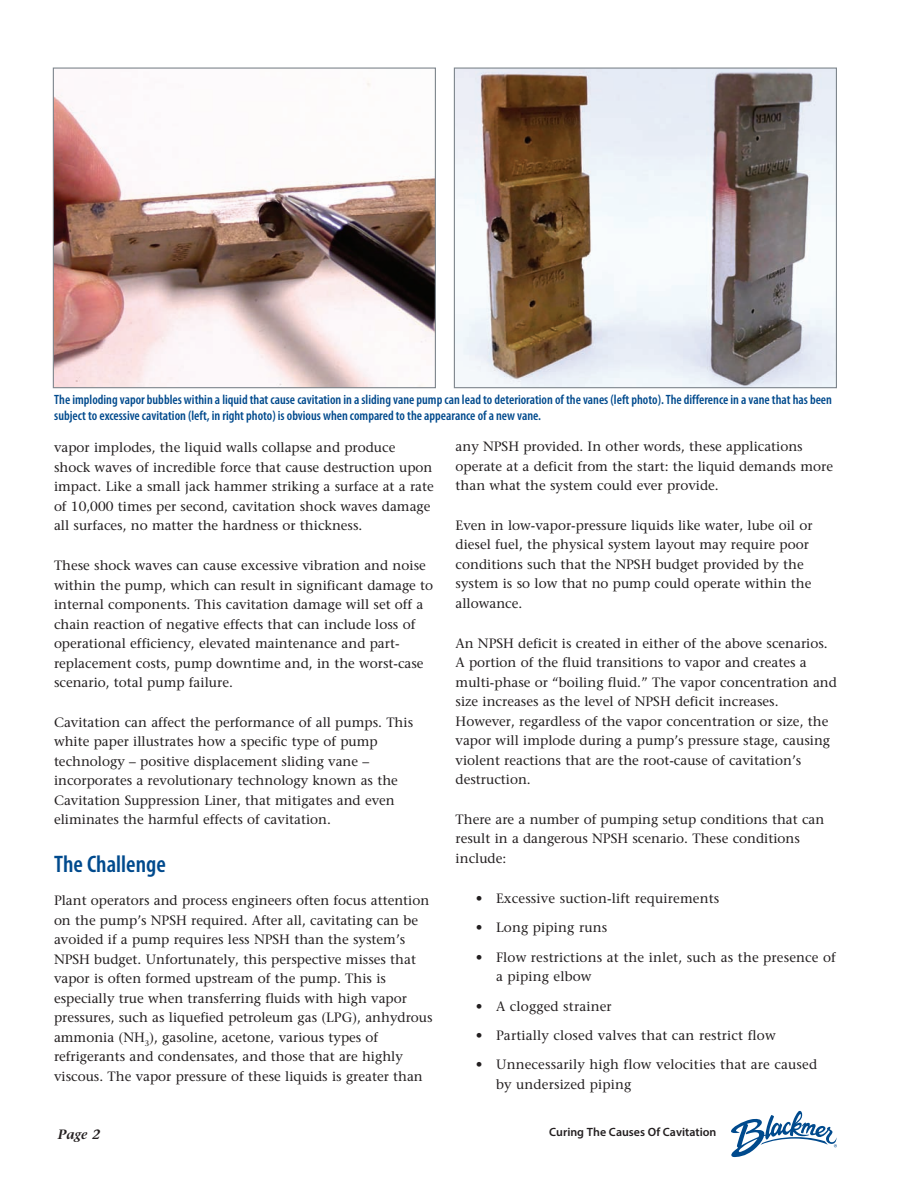
<style>
.page{position:relative;width:918px;height:1188px;background:#fff}
.page>*{position:absolute;margin:0;border:0;box-sizing:border-box;transform-origin:0 0}
.t1{font:600 condensed 24px "Myriad Pro";color:#004a8d}
.t2{font:13.5px/19.5px "Stone Serif";color:#231f20}
.t3{font:600 condensed 13.5px/16.2px "Myriad Pro";color:#004a8d}
.t4{font:italic 600 13.5px "Stone Serif";color:#231f20}
.t5{font:600 12px "Myriad Pro";color:#231f20}
</style>
<div class="page">
<img style="left:456px;top:70px;width:379px;height:316px">
<div style="left:454px;top:68px;width:383px;height:320px;border:1px solid #7e868d"></div>
<img style="left:55px;top:81px;width:379px;height:305px">
<div style="left:53px;top:68px;width:383px;height:320px;border:1px solid #7e868d"></div>
<svg style="left:731px;top:1110px;width:106px;height:47px"></svg>
<p class="t3" style="left:54px;top:392px;width:779px">The imploding vapor bubbles within a liquid that cause cavitation in a sliding vane pump can lead to deterioration of the vanes (left photo). The difference in a vane that has been subject to excessive cavitation (left, in right photo) is obvious when compared to the appearance of a new vane.</p>
<p class="t2" style="left:54px;top:438px;width:381px">vapor implodes, the liquid walls collapse and produce shock waves of incredible force that cause destruction upon impact. Like a small jack hammer striking a surface at a rate of 10,000 times per second, cavitation shock waves damage all surfaces, no matter the hardness or thickness.</p>
<p class="t2" style="left:54px;top:556px;width:381px">These shock waves can cause excessive vibration and noise within the pump, which can result in significant damage to internal components. This cavitation damage will set off a chain reaction of negative effects that can include loss of operational efficiency, elevated maintenance and part&shy;replacement costs, pump downtime and, in the worst-case scenario, total pump failure.</p>
<p class="t2" style="left:54px;top:712px;width:361px">Cavitation can affect the performance of all pumps. This white paper illustrates how a specific type of pump technology – positive displacement sliding vane – incorporates a revolutionary technology known as the Cavitation Suppression Liner, that mitigates and even eliminates the harmful effects of cavitation.</p>
<h1 class="t1" style="left:54px;top:851px;width:113px">The Challenge</h1>
<p class="t2" style="left:54px;top:891px;width:380px">Plant operators and process engineers often focus attention on the pump’s NPSH required. After all, cavitating can be avoided if a pump requires less NPSH than the system’s NPSH budget. Unfortunately, this perspective misses that vapor is often formed upstream of the pump. This is especially true when transferring fluids with high vapor pressures, such as liquefied petroleum gas (LPG), anhydrous ammonia (NH<sub>3</sub>), gasoline, acetone, various types of refrigerants and condensates, and those that are highly viscous. The vapor pressure of these liquids is greater than</p>
<p class="t2" style="left:456px;top:437px;width:379px">any NPSH provided. In other words, these applications operate at a deficit from the start: the liquid demands more than what the system could ever provide.</p>
<p class="t2" style="left:456px;top:515px;width:359px">Even in low-vapor-pressure liquids like water, lube oil or diesel fuel, the physical system layout may require poor conditions such that the NPSH budget provided by the system is so low that no pump could operate within the allowance.</p>
<p class="t2" style="left:456px;top:633px;width:383px">An NPSH deficit is created in either of the above scenarios.<br>A portion of the fluid transitions to vapor and creates a multi-phase or “boiling fluid.” The vapor concentration and size increases as the level of NPSH deficit increases.<br>However, regardless of the vapor concentration or size, the vapor will implode during a pump’s pressure stage, causing violent reactions that are the root-cause of cavitation’s destruction.</p>
<p class="t2" style="left:456px;top:809px;width:370px">There are a number of pumping setup conditions that can result in a dangerous NPSH scenario. These conditions include:</p>
<p class="t2" style="left:476px;top:888px;width:245px">• Excessive suction-lift requirements</p>
<p class="t2" style="left:476px;top:918px;width:133px">• Long piping runs</p>
<p class="t2" style="left:496px;top:947px;width:341px;text-indent:-20px">• Flow restrictions at the inlet, such as the presence of a piping elbow</p>
<p class="t2" style="left:476px;top:996px;width:137px">• A clogged strainer</p>
<p class="t2" style="left:476px;top:1026px;width:301px">• Partially closed valves that can restrict flow</p>
<p class="t2" style="left:496px;top:1055px;width:323px;text-indent:-20px">• Unnecessarily high flow velocities that are caused by undersized piping</p>
<p class="t4" style="left:58px;top:1126px;width:44px">Page 2</p>
<p class="t5" style="left:549px;top:1124px;width:169px">Curing The Causes Of Cavitation</p>
</div>
